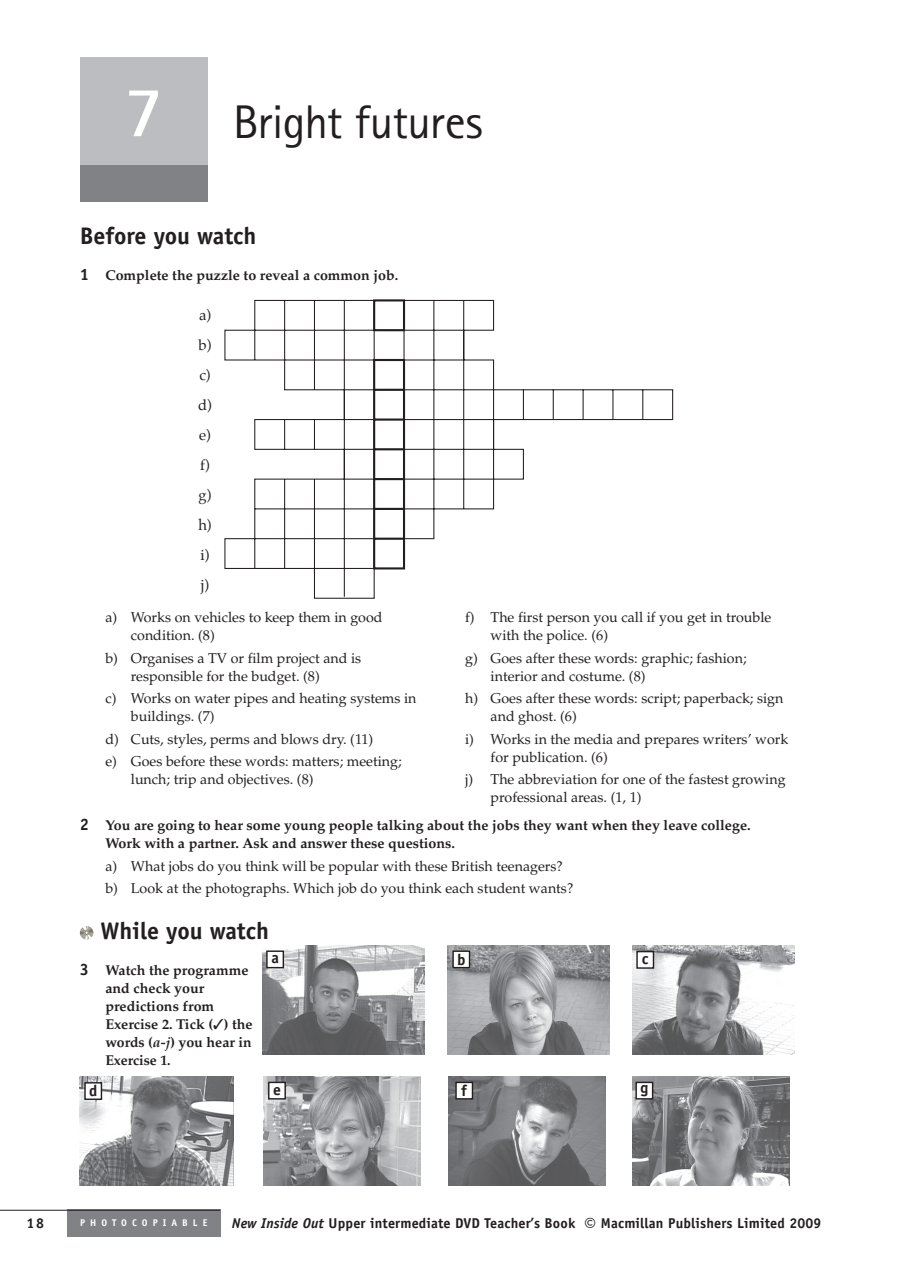
<style>
.page{position:relative;width:900px;height:1270px;background:#fff}
.page>*{position:absolute;margin:0;border:0;box-sizing:border-box;transform-origin:0 0}
.t1{font:47.25px "Rotis Sans Serif Std";letter-spacing:-.015em;color:#231f20}
.t2{font:700 24px "Officina Sans Std";color:#231f20}
.t3{font:700 15.75px "Officina Sans Std";color:#231f20}
.t4{font:14.7px/30px "Palatino";color:#231f20}
.t5{font:14.25px/18px "Palatino LT Std";color:#231f20}
.t6{font:700 14.25px/18px "Palatino LT Std";color:#231f20}
.t7{font:700 14.25px "Officina Sans Std";letter-spacing:.01em;color:#231f20}
.t8{font:700 9.75px "Officina Sans Std";letter-spacing:.515em;color:#fff}
.s1{font-weight:700;font-size:72px;color:#fff}
.s2{font-family:"Officina Sans Std";font-size:16.5px}
.s3{font-style:italic}
.s4{font-size:21.75px}
</style>
<div class="page">
<svg style="left:80px;top:926px;width:13px;height:13px"></svg>
<svg style="left:224px;top:299px;width:449px;height:299px"></svg>
<svg style="left:372px;top:299px;width:34px;height:271px"></svg>
<svg style="left:420px;top:1076px;width:1px;height:109px"></svg>
<img style="left:264px;top:1076px;width:156px;height:109px">
<div style="left:269px;top:1082px;width:16px;height:16px;background:#fff"></div>
<div style="left:268px;top:1081px;width:18px;height:18px;border:1px solid #231f20"></div>
<div style="left:448px;top:1076px;width:162px;height:109px;background:linear-gradient(to bottom,#fff,#fff)"></div>
<img style="left:448px;top:1076px;width:157px;height:109px">
<div style="left:456px;top:1082px;width:16px;height:16px;background:#fff"></div>
<div style="left:455px;top:1081px;width:18px;height:18px;border:1px solid #231f20"></div>
<img style="left:80px;top:1076px;width:153px;height:109px">
<div style="left:85px;top:1082px;width:16px;height:17px;background:#fff"></div>
<div style="left:84px;top:1082px;width:18px;height:17px;border:1px solid #231f20"></div>
<img style="left:262px;top:945px;width:162px;height:109px">
<div style="left:267px;top:951px;width:16px;height:16px;background:#fff"></div>
<div style="left:266px;top:950px;width:18px;height:18px;border:1px solid #231f20"></div>
<img style="left:632px;top:945px;width:162px;height:109px">
<div style="left:637px;top:951px;width:16px;height:17px;background:#fff"></div>
<div style="left:636px;top:950px;width:18px;height:18px;border:1px solid #231f20"></div>
<img style="left:447px;top:945px;width:162px;height:109px">
<div style="left:453px;top:951px;width:16px;height:16px;background:#fff"></div>
<div style="left:452px;top:950px;width:18px;height:18px;border:1px solid #231f20"></div>
<div style="left:632px;top:1076px;width:162px;height:109px;background:linear-gradient(to bottom,#fff,#fff)"></div>
<img style="left:632px;top:1076px;width:157px;height:109px">
<div style="left:636px;top:1082px;width:16px;height:16px;background:#fff"></div>
<div style="left:635px;top:1081px;width:18px;height:18px;border:1px solid #231f20"></div>
<div style="left:67px;top:1209px;width:153px;height:27px;background:#808285"></div>
<hr style="left:0;top:1209px;width:220px;height:1px;background:#231f20">
<div style="left:80px;top:57px;width:127px;height:108px;background:#bcbdc0"></div>
<div style="left:80px;top:165px;width:127px;height:36px;background:#808285"></div>
<h1 class="t1" style="left:124px;top:94px;width:360px"><span class="s1">7</span> Bright futures</h1>
<h2 class="t2" style="left:80px;top:221px;width:178px">Before you watch</h2>
<p class="t6" style="left:80px;top:266px;width:320px"><span class="s2">1</span> Complete the puzzle to reveal a common job.</p>
<p class="t4" style="left:198px;top:300px;width:15px">a) b) c) d) e) f) g) h) i) j)</p>
<p class="t5" style="left:131px;top:608px;width:253px;text-indent:-26px">a) Works on vehicles to keep them in good condition. (8)</p>
<p class="t5" style="left:131px;top:649px;width:232px;text-indent:-26px">b) Organises a TV or film project and is responsible for the budget. (8)</p>
<p class="t5" style="left:131px;top:689px;width:287px;text-indent:-26px">c) Works on water pipes and heating systems in buildings. (7)</p>
<p class="t5" style="left:105px;top:728px;width:298px;line-height:22.5px">d) Cuts, styles, perms and blows dry. (11)<br>e) Goes before these words: matters; meeting;</p>
<p class="t5" style="left:131px;top:770px;width:184px">lunch; trip and objectives. (8)</p>
<p class="t5" style="left:490px;top:608px;width:282px;text-indent:-26px">f) The first person you call if you get in trouble with the police. (6)</p>
<p class="t5" style="left:490px;top:649px;width:257px;text-indent:-26px">g) Goes after these words: graphic; fashion; interior and costume. (8)</p>
<p class="t5" style="left:490px;top:689px;width:294px;text-indent:-26px">h) Goes after these words: script; paperback; sign and ghost. (6)</p>
<p class="t5" style="left:490px;top:730px;width:299px;text-indent:-26px">i) Works in the media and prepares writers’ work for publication. (6)</p>
<p class="t5" style="left:490px;top:770px;width:296px;text-indent:-26px">j) The abbreviation for one of the fastest growing professional areas. (1, 1)</p>
<p class="t6" style="left:105px;top:816px;width:646px;text-indent:-26px"><span class="s2">2</span> You are going to hear some young people talking about the jobs they want when they leave college.<br>Work with a partner. Ask and answer these questions.</p>
<p class="t5" style="left:105px;top:854px;width:469px;line-height:22.5px">a) What jobs do you think will be popular with these British teenagers? b) Look at the photographs. Which job do you think each student wants?</p>
<h2 class="t2" style="left:100px;top:915px;width:170px">While you watch</h2>
<p class="t6" style="left:105px;top:961px;width:149px;text-indent:-26px"><span class="s2">3</span> Watch the programme and check your predictions from<br>Exercise 2. Tick (✓) the words (<span class="s3">a-j</span>) you hear in<br>Exercise 1.</p>
<p class="t3" style="left:271px;top:948px;width:9px">a</p>
<p class="t3" style="left:457px;top:949px;width:10px">b</p>
<p class="t3" style="left:642px;top:948px;width:8px">c</p>
<p class="t3" style="left:89px;top:1081px;width:10px">d</p>
<p class="t3" style="left:273px;top:1079px;width:9px">e</p>
<p class="t3" style="left:461px;top:1080px;width:7px">f</p>
<p class="t3" style="left:640px;top:1077px;width:9px">g</p>
<p class="t7" style="left:26px;top:1214px;width:19px">18</p>
<p class="t8" style="left:80px;top:1216px;width:129px">PHOTOCOPIABLE</p>
<p class="t7" style="left:232px;top:1213px;width:591px"><span class="s3">New Inside Out</span> Upper intermediate DVD Teacher’s Book <span class="s4">©</span> Macmillan Publishers Limited 2009</p>
</div>
